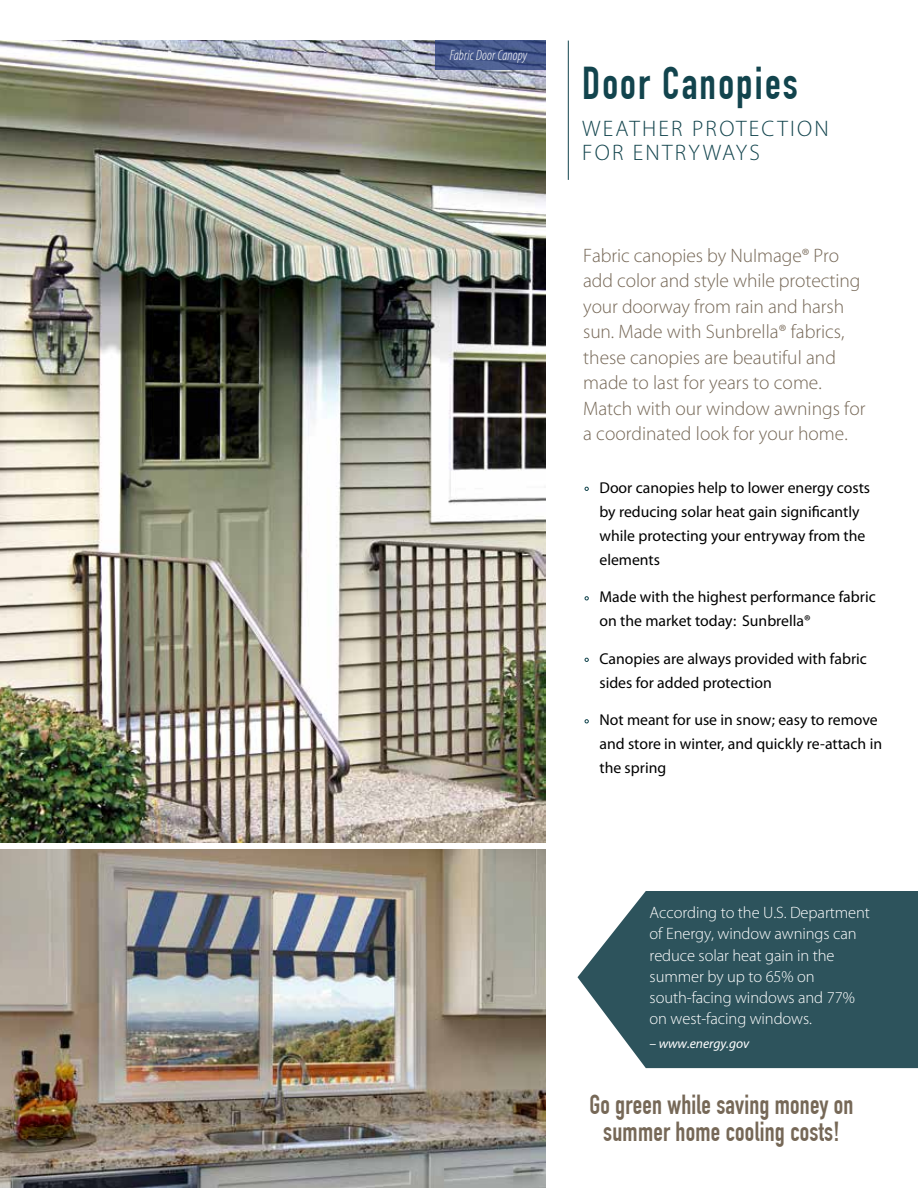
<style>
.page{position:relative;width:918px;height:1188px;background:#fff}
.page>*{position:absolute;margin:0;border:0;box-sizing:border-box;transform-origin:0 0}
.t1{font:700 45px "DIN Condensed";letter-spacing:.05em;color:#12444d;scale:.95 1}
.t2{font:700 27px/27px "DIN Condensed";letter-spacing:.01em;color:#766857;text-align:center;scale:.95 1}
.t3{font:300 22.5px/24px "Myriad Pro";letter-spacing:.1em;color:#12444d}
.t4{font:300 19.5px/25.5px "Myriad Pro";color:#766857}
.t5{font:300 16.5px/21px "Myriad Pro";letter-spacing:-.005em;color:#fff}
.t6{font:15.75px/24px "Myriad Pro";color:#000}
.t7{font:italic 300 condensed 15px "Myriad Pro";letter-spacing:.01em;color:#fff;scale:.95 1}
.t8{font:italic 13.5px "Myriad Pro";letter-spacing:-.005em;color:#fff}
</style>
<div class="page">
<hr style="left:568px;top:41px;width:1px;height:139px;background:#12444d">
<svg style="left:585px;top:487px;width:4px;height:4px"></svg>
<svg style="left:585px;top:596px;width:4px;height:4px"></svg>
<svg style="left:585px;top:658px;width:4px;height:4px"></svg>
<svg style="left:585px;top:719px;width:4px;height:4px"></svg>
<img style="left:0;top:40px;width:545px;height:802px">
<svg style="left:436px;top:40px;width:110px;height:30px;background:#445689"></svg>
<img style="left:0;top:849px;width:545px;height:339px">
<svg style="left:578px;top:891px;width:340px;height:177px;background:#43656d"></svg>
<p class="t7" style="left:450px;top:47px;width:83px">Fabric Door Canopy</p>
<h1 class="t1" style="left:582px;top:57px;width:229px">Door Canopies</h1>
<h3 class="t3" style="left:582px;top:117px;width:248px">WEATHER PROTECTION<br>FOR ENTRYWAYS</h3>
<p class="t4" style="left:583px;top:243px;width:284px">Fabric canopies by NuImage® Pro add color and style while protecting your doorway from rain and harsh sun. Made with Sunbrella® fabrics, these canopies are beautiful and made to last for years to come.<br>Match with our window awnings for a coordinated look for your home.</p>
<p class="t6" style="left:599px;top:476px;width:272px">Door canopies help to lower energy costs by reducing solar heat gain significantly while protecting your entryway from the elements</p>
<p class="t6" style="left:599px;top:585px;width:278px">Made with the highest performance fabric on the market today: Sunbrella®</p>
<p class="t6" style="left:599px;top:647px;width:269px">Canopies are always provided with fabric sides for added protection</p>
<p class="t6" style="left:599px;top:708px;width:284px">Not meant for use in snow; easy to remove and store in winter, and quickly re-attach in the spring</p>
<p class="t5" style="left:650px;top:903px;width:222px">According to the U.S. Department of Energy, window awnings can reduce solar heat gain in the summer by up to 65% on south-facing windows and 77% on west-facing windows.</p>
<p class="t8" style="left:650px;top:1036px;width:101px">– www.energy.gov</p>
<h2 class="t2" style="left:589px;top:1092px;width:280px">Go green while saving money on summer home cooling costs!</h2>
</div>
